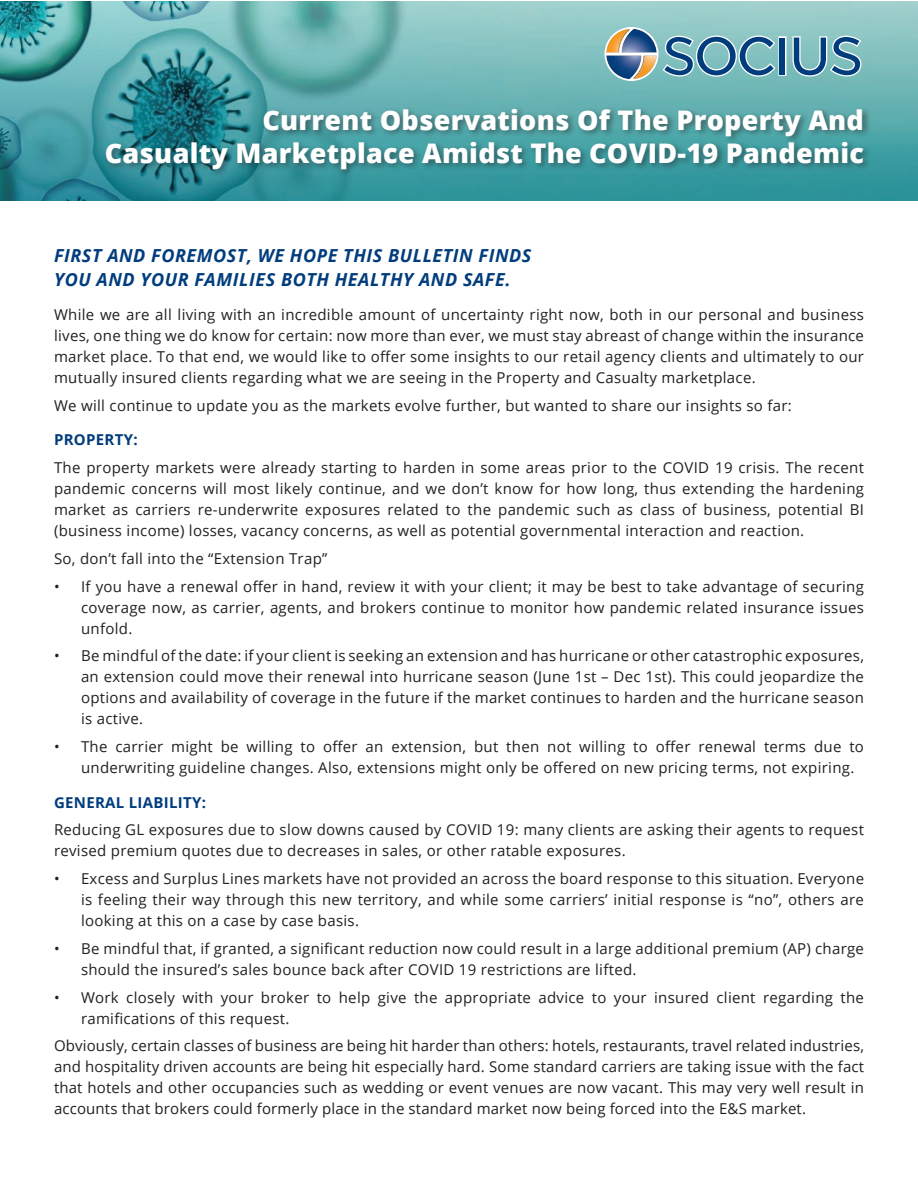
<style>
.page{position:relative;width:918px;height:1188px;background:#fff}
.page>*{position:absolute;margin:0;border:0;box-sizing:border-box;transform-origin:0 0}
.t1{font:800 27px/33px "Open Sans";letter-spacing:.01em;color:#fff;text-align:right}
.t2{font:italic 700 18px/24px "Open Sans";letter-spacing:.03em;color:#013d7d}
.t3{font:15px/21px "Open Sans";letter-spacing:.02em;color:#231f20;text-align:justify}
.t4{font:700 15px "Open Sans";letter-spacing:.02em;color:#013d7d}
</style>
<div class="page">
<img style="left:0;top:1px;width:918px;height:200px">
<svg style="left:605px;top:27px;width:54px;height:54px"></svg>
<div style="left:778px;top:36px;width:8px;height:40px;border:3px solid #fff"></div>
<svg style="left:606px;top:29px;width:171px;height:50px;background:#79a3af"></svg>
<div style="left:780px;top:38px;width:5px;height:37px;background:#013d7d"></div>
<svg style="left:791px;top:34px;width:72px;height:44px;background:#70a4b5"></svg>
<div style="left:103px;top:106px;width:769px;height:72px;background:#231f20;opacity:.5"></div>
<h1 class="t1" style="left:105px;top:103px;width:761px">Current Observations Of The Property And<br>Casualty Marketplace Amidst The COVID-19 Pandemic</h1>
<p class="t2" style="left:54px;top:243px;width:479px">FIRST AND FOREMOST, WE HOPE THIS BULLETIN FINDS<br>YOU AND YOUR FAMILIES BOTH HEALTHY AND SAFE.</p>
<p class="t3" style="left:54px;top:304px;width:812px">While we are all living with an incredible amount of uncertainty right now, both in our personal and business lives, one thing we do know for certain: now more than ever, we must stay abreast of change within the insurance market place. To that end, we would like to offer some insights to our retail agency clients and ultimately to our mutually insured clients regarding what we are seeing in the Property and Casualty marketplace.</p>
<p class="t3" style="left:54px;top:395px;width:739px">We will continue to update you as the markets evolve further, but wanted to share our insights so far:</p>
<p class="t4" style="left:54px;top:429px;width:85px">PROPERTY:</p>
<p class="t3" style="left:54px;top:457px;width:812px">The property markets were already starting to harden in some areas prior to the COVID 19 crisis. The recent pandemic concerns will most likely continue, and we don’t know for how long, thus extending the hardening market as carriers re-underwrite exposures related to the pandemic such as class of business, potential BI (business income) losses, vacancy concerns, as well as potential governmental interaction and reaction.</p>
<p class="t3" style="left:54px;top:548px;width:275px">So, don’t fall into the “Extension Trap”</p>
<p class="t3" style="left:81px;top:575px;width:785px;text-indent:-27px">• If you have a renewal offer in hand, review it with your client; it may be best to take advantage of securing coverage now, as carrier, agents, and brokers continue to monitor how pandemic related insurance issues unfold.</p>
<p class="t3" style="left:81px;top:645px;width:785px;text-indent:-27px">• Be mindful of the date: if your client is seeking an extension and has hurricane or other catastrophic exposures, an extension could move their renewal into hurricane season (June 1st – Dec 1st). This could jeopardize the options and availability of coverage in the future if the market continues to harden and the hurricane season is active.</p>
<p class="t3" style="left:81px;top:736px;width:785px;text-indent:-27px">• The carrier might be willing to offer an extension, but then not willing to offer renewal terms due to underwriting guideline changes. Also, extensions might only be offered on new pricing terms, not expiring.</p>
<p class="t4" style="left:54px;top:792px;width:154px">GENERAL LIABILITY:</p>
<p class="t3" style="left:54px;top:819px;width:812px">Reducing GL exposures due to slow downs caused by COVID 19: many clients are asking their agents to request revised premium quotes due to decreases in sales, or other ratable exposures.</p>
<p class="t3" style="left:81px;top:868px;width:785px;text-indent:-27px">• Excess and Surplus Lines markets have not provided an across the board response to this situation. Everyone is feeling their way through this new territory, and while some carriers’ initial response is “no”, others are looking at this on a case by case basis.</p>
<p class="t3" style="left:81px;top:938px;width:785px;text-indent:-27px">• Be mindful that, if granted, a significant reduction now could result in a large additional premium (AP) charge should the insured’s sales bounce back after COVID 19 restrictions are lifted.</p>
<p class="t3" style="left:81px;top:986px;width:785px;text-indent:-27px">• Work closely with your broker to help give the appropriate advice to your insured client regarding the ramifications of this request.</p>
<p class="t3" style="left:54px;top:1035px;width:812px">Obviously, certain classes of business are being hit harder than others: hotels, restaurants, travel related industries, and hospitality driven accounts are being hit especially hard. Some standard carriers are taking issue with the fact that hotels and other occupancies such as wedding or event venues are now vacant. This may very well result in accounts that brokers could formerly place in the standard market now being forced into the E&amp;S market.</p>
</div>
